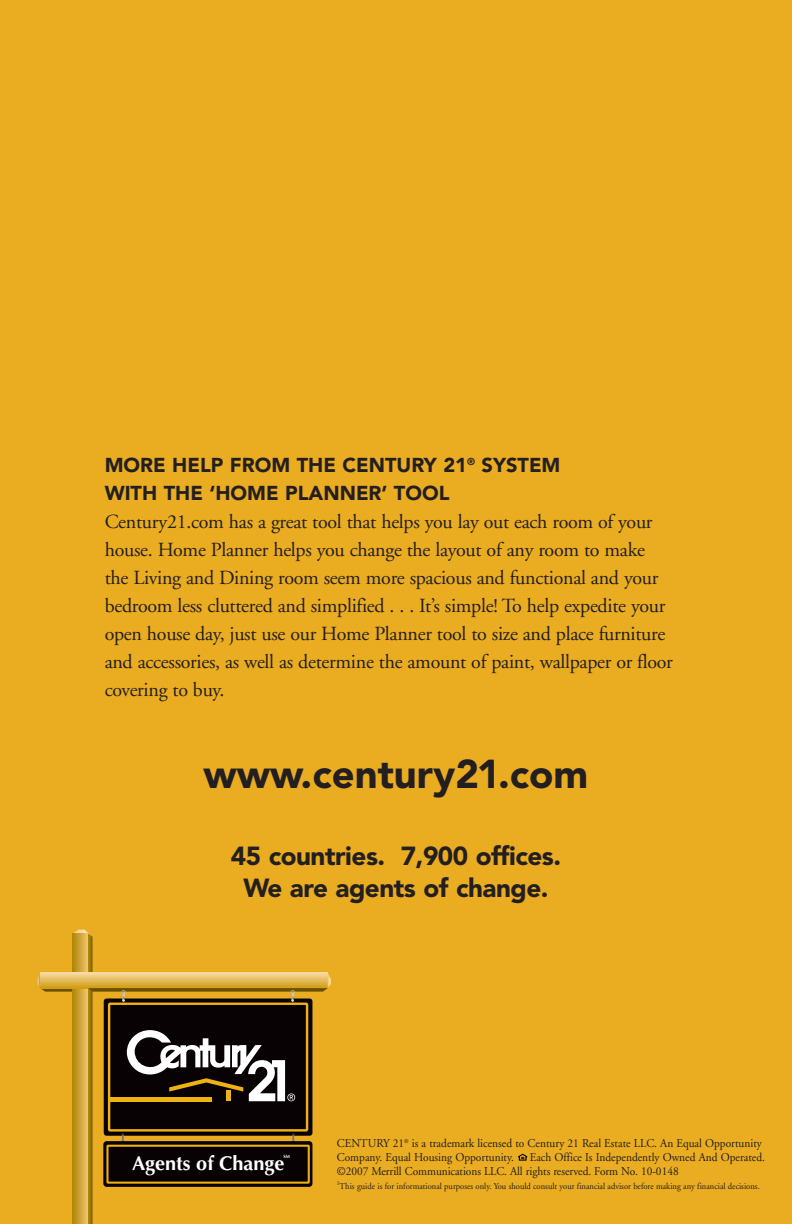
<style>
.page{position:relative;width:792px;height:1224px;background:#eaac21}
.page>*{position:absolute;margin:0;border:0;box-sizing:border-box;transform-origin:0 0}
.t1{font:900 40px "Avenir";color:#231f20}
.t2{font:900 26px/32px "Avenir";letter-spacing:-.02em;color:#231f20;text-align:center}
.t3{font:20px/28px "Adobe Garamond";letter-spacing:-.015em;color:#231f20}
.t4{font:900 20px/28px "Avenir";color:#231f20}
.t5{font:700 20px "Optima";color:#fff}
.t6{font:12px/14px "Adobe Garamond";color:#231f20;scale:.95 1}
.t7{font:9px "Adobe Garamond";color:#231f20;scale:.95 1}
.t8{font:700 4.6px "Optima";color:#fff}
</style>
<div class="page">
<svg style="left:38px;top:930px;width:293px;height:294px"></svg>
<div style="left:103px;top:1141px;width:209px;height:46px;background:linear-gradient(to right,#090204,#090204);border-radius:3px"></div>
<div style="left:107px;top:1146px;width:202px;height:37px;background:#090204"></div>
<div style="left:106px;top:1145px;width:204px;height:39px;border:2px solid #eeb111"></div>
<svg style="left:518px;top:1154px;width:9px;height:7px"></svg>
<p class="t4" style="left:105px;top:453px;width:457px">MORE HELP FROM THE CENTURY 21<sup>®</sup> SYSTEM<br>WITH THE ‘HOME PLANNER’ TOOL</p>
<p class="t3" style="left:105px;top:510px;width:570px">Century21.com has a great tool that helps you lay out each room of your house. Home Planner helps you change the layout of any room to make the Living and Dining room seem more spacious and functional and your bedroom less cluttered and simplified . . . It’s simple! To help expedite your open house day, just use our Home Planner tool to size and place furniture and accessories, as well as determine the amount of paint, wallpaper or floor covering to buy.</p>
<h1 class="t1" style="left:204px;top:758px;width:386px">www.century21.com</h1>
<h2 class="t2" style="left:231px;top:842px;width:332px">45 countries. 7,900 offices.<br>We are agents of change.</h2>
<p class="t5" style="left:132px;top:1155px;width:154px">Agents of Change</p>
<p class="t8" style="left:283px;top:1155px;width:8px">SM</p>
<p class="t6" style="left:337px;top:1137px;width:449px">CENTURY 21<sup>®</sup> is a trademark licensed to Century 21 Real Estate LLC. An Equal Opportunity<br>Company. Equal Housing Opportunity.</p>
<p class="t6" style="left:337px;top:1151px;width:452px;text-indent:193px">Each Office Is Independently Owned And Operated. ©2007 Merrill Communications LLC. All rights reserved. Form No. 10-0148</p>
<p class="t7" style="left:337px;top:1182px;width:447px"><sup>1</sup>This guide is for informational purposes only. You should consult your financial advisor before making any financial decisions.</p>
</div>
